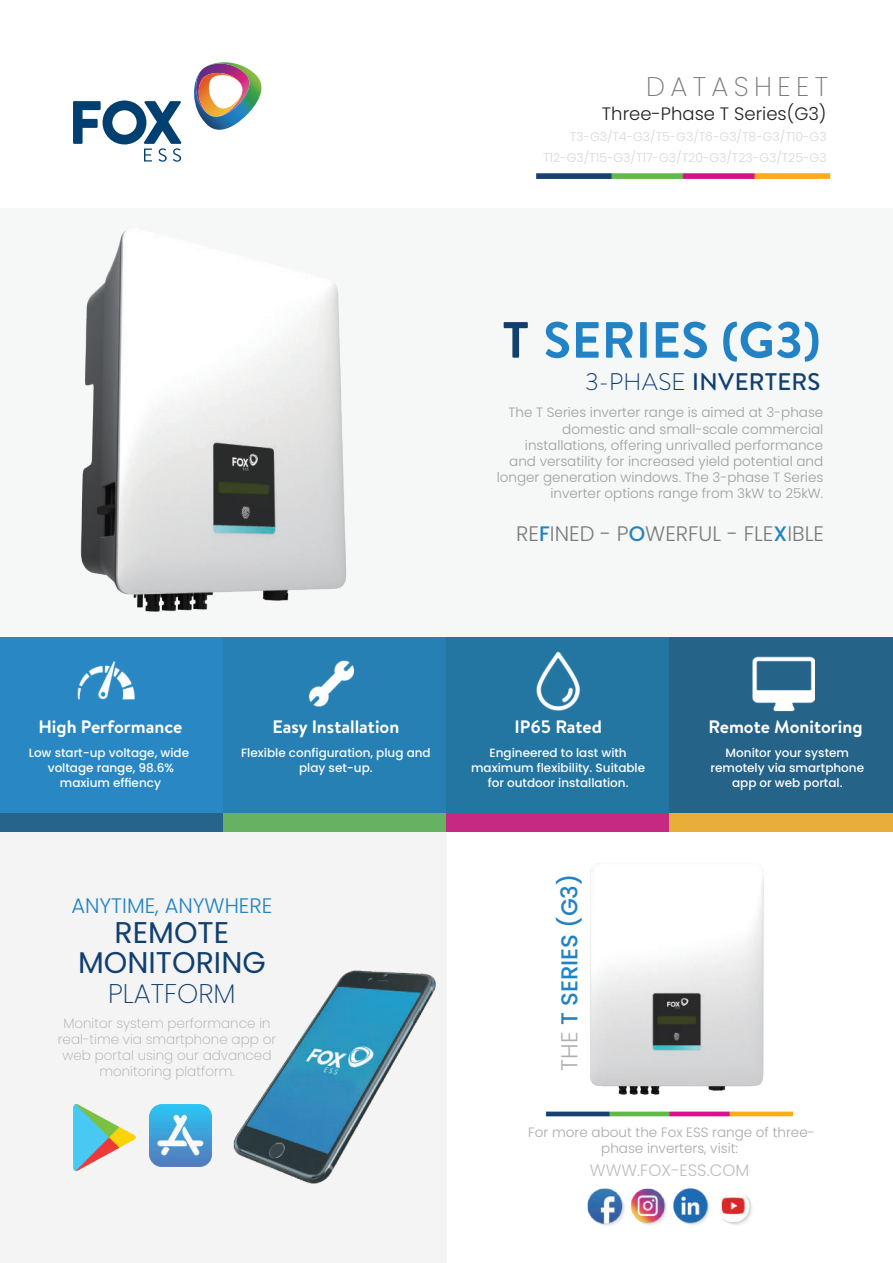
<style>
.page{position:relative;width:893px;height:1263px;background:#fff}
.page>*{position:absolute;margin:0;border:0;box-sizing:border-box;transform-origin:0 0}
.t1{font:700 50.85px "Brandon Text";letter-spacing:.01em;color:#2183c5}
.t2{font:30px/30px "Poppins";color:#113f70;text-align:center}
.t3{font:200 27px "Poppins";letter-spacing:.2em;color:#7b7b7a}
.t4{font:200 27px "Poppins";color:#113f70}
.t5{font:500 24px "Brandon Text";letter-spacing:.015em;color:#113f70}
.t6{font:500 22.95px "Poppins";color:#2183c5}
.t7{font:300 21px "Poppins";color:#7b7b7a}
.t8{font:300 21px "Poppins";color:#2183c5}
.t9{font:700 18px "Brandon Text";color:#fff}
.t10{font:300 18px "Poppins";color:#231f20}
.t11{font:300 16.5px "Poppins";color:#bcbdc0}
.t12{font:300 13.5px/16.2px "Poppins";color:#9d9fa2;text-align:right}
.t13{font:200 13.5px/16.2px "Poppins";color:#a8a9ad;text-align:center}
.t14{font:300 13.5px/16.2px "Poppins";color:#a8a9ad;text-align:center}
.t15{font:300 12.45px/21px "Poppins";color:#d7d7d7;text-align:right}
.t16{font:500 12px/15px "Poppins";color:#fff;text-align:center}
.s1{color:#113f70}
.s2{font-weight:300}
.s3{font-weight:500;color:#2183c5}
.s4{font-weight:300;color:#aeaeae}
</style>
<div class="page">
<div style="left:0;top:824px;width:446px;height:439px;background:#f3f4f3"></div>
<img style="left:233px;top:970px;width:203px;height:214px">
<div style="left:0;top:208px;width:893px;height:450px;background:#f6f7f7"></div>
<img style="left:536px;top:174px;width:294px;height:5px">
<img style="left:545px;top:1111px;width:249px;height:6px">
<img style="left:74px;top:1104px;width:62px;height:67px">
<img style="left:150px;top:1104px;width:62px;height:62px">
<img style="left:590px;top:863px;width:173px;height:232px">
<img style="left:80px;top:230px;width:266px;height:382px">
<img style="left:587px;top:1188px;width:165px;height:38px">
<div style="left:0;top:637px;width:223px;height:176px;background:#2988c3"></div>
<div style="left:223px;top:637px;width:223px;height:176px;background:#2680b3"></div>
<div style="left:446px;top:637px;width:224px;height:176px;background:#2376a1"></div>
<div style="left:670px;top:637px;width:223px;height:176px;background:#266389"></div>
<div style="left:0;top:813px;width:223px;height:18px;background:#27648b"></div>
<div style="left:223px;top:813px;width:223px;height:18px;background:#66b263"></div>
<div style="left:446px;top:813px;width:224px;height:18px;background:#c52982"></div>
<div style="left:670px;top:813px;width:223px;height:18px;background:#e8ae39"></div>
<img style="left:753px;top:656px;width:61px;height:56px">
<img style="left:537px;top:651px;width:42px;height:60px">
<img style="left:308px;top:660px;width:46px;height:47px">
<img style="left:77px;top:661px;width:58px;height:39px">
<svg style="left:73px;top:101px;width:109px;height:61px"></svg>
<img style="left:194px;top:62px;width:68px;height:68px">
<h3 class="t3" style="left:646px;top:76px;width:184px">DATASHEET</h3>
<h3 class="t10" style="left:602px;top:103px;width:226px">Three-Phase T Series(G3)</h3>
<p class="t15" style="left:543px;top:127px;width:285px">T3-G3/T4-G3/T5-G3/T6-G3/T8-G3/T10-G3<br>T12-G3/T15-G3/T17-G3/T20-G3/T23-G3/T25-G3</p>
<h1 class="t1" style="left:502px;top:321px;width:320px"><span class="s1">T</span> SERIES (G3)</h1>
<h3 class="t5" style="left:585px;top:367px;width:237px"><span class="s2">3-PHASE</span> INVERTERS</h3>
<p class="t12" style="left:497px;top:405px;width:328px">The T Series inverter range is aimed at 3-phase domestic and small-scale commercial installations, offering unrivalled performance and versatility for increased yield potential and longer generation windows. The 3-phase T Series inverter options range from 3kW to 25kW.</p>
<h3 class="t7" style="left:516px;top:521px;width:309px">RE<span class="s3">F</span>INED - P<span class="s3">O</span>WERFUL - FLE<span class="s3">X</span>IBLE</h3>
<h3 class="t9" style="left:38px;top:720px;width:145px">High Performance</h3>
<p class="t16" style="left:29px;top:745px;width:162px">Low start-up voltage, wide voltage range, 98.6% maxium effiency</p>
<h3 class="t9" style="left:273px;top:720px;width:128px">Easy Installation</h3>
<p class="t16" style="left:241px;top:745px;width:191px">Flexible configuration, plug and play set-up.</p>
<h3 class="t8" style="left:71px;top:893px;width:203px">ANYTIME, ANYWHERE</h3>
<h2 class="t2" style="left:78px;top:916px;width:189px">REMOTE<br>MONITORING</h2>
<h3 class="t4" style="left:108px;top:983px;width:129px">PLATFORM</h3>
<p class="t13" style="left:58px;top:1016px;width:220px">Monitor system performance in real-time via smartphone app or web portal using our advanced monitoring platform.</p>
<h3 class="t9" style="left:514px;top:720px;width:89px">IP65 Rated</h3>
<h3 class="t9" style="left:708px;top:720px;width:156px">Remote Monitoring</h3>
<p class="t16" style="left:471px;top:745px;width:176px">Engineered to last with maximum flexibility. Suitable for outdoor installation.</p>
<p class="t16" style="left:710px;top:745px;width:155px">Monitor your system remotely via smartphone app or web portal.</p>
<h3 class="t6" style="left:556px;top:1070px;width:198px;rotate:-90deg"><span class="s4">THE</span> T SERIES (G3)</h3>
<p class="t14" style="left:528px;top:1124px;width:288px">For more about the Fox ESS range of three&shy;phase inverters, visit:</p>
<p class="t11" style="left:590px;top:1161px;width:161px">WWW.FOX-ESS.COM</p>
</div>
